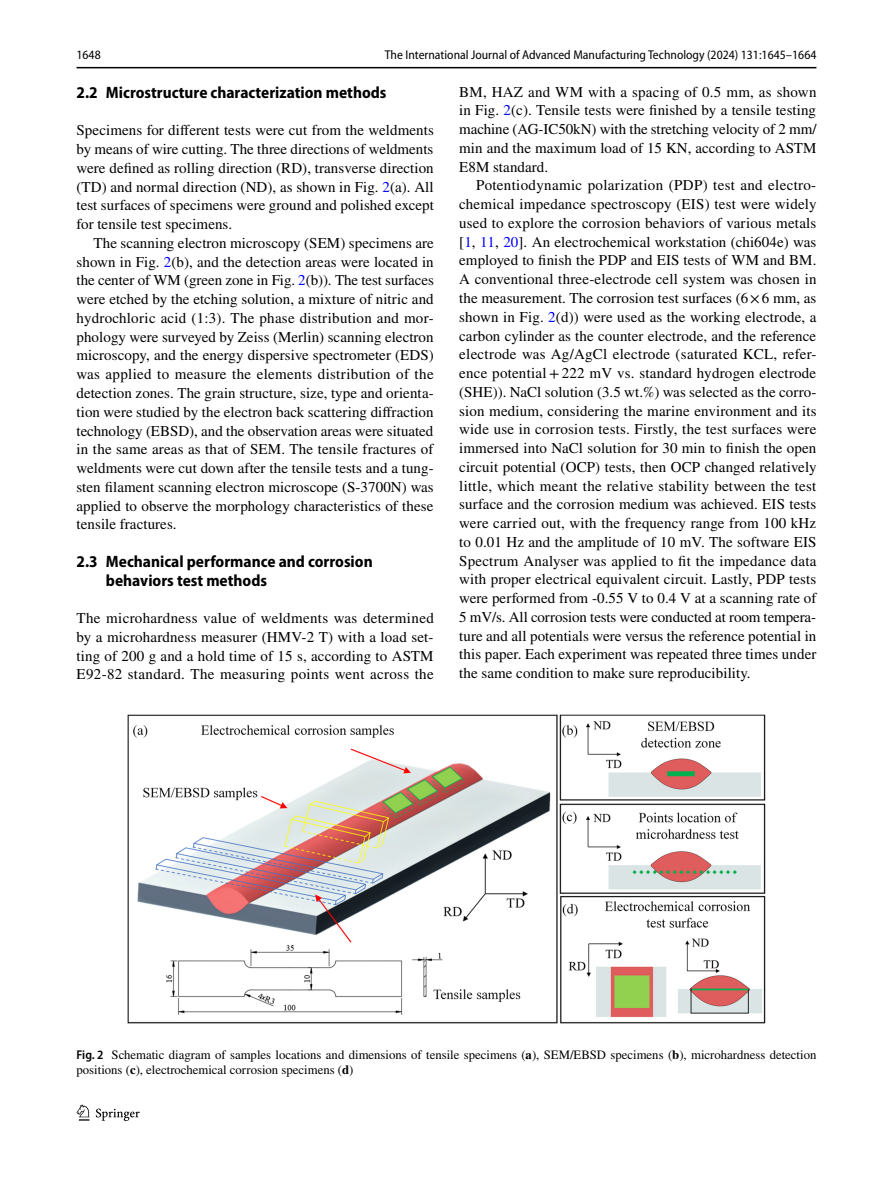
<style>
.page{position:relative;width:893px;height:1187px;background:#fff}
.page>*{position:absolute;margin:0;border:0;box-sizing:border-box;transform-origin:0 0}
.t1{font:700 semi-condensed 16.5px/18.8px "Myriad Pro";color:#000}
.t2{font:15px/18.8px "STIX";letter-spacing:.005em;color:#000;text-align:justify}
.t3{font:12.75px/15px "STIX";color:#000}
.t4{font:semi-condensed 12.75px "Myriad Pro";color:#000}
.s1{color:#00f}
.s2{font-family:"Myriad Pro";font-weight:600;font-stretch:semi-condensed}
.s3{font-weight:700}
</style>
<div class="page">
<hr style="left:77px;top:67px;width:739px;height:1px;background:#000">
<svg style="left:77px;top:1104px;width:12px;height:16px"></svg>
<svg style="left:96px;top:1108px;width:44px;height:12px"></svg>
<img style="left:128px;top:714px;width:637px;height:309px">
<p class="t4" style="left:77px;top:48px;width:26px">1648</p>
<p class="t4" style="left:385px;top:48px;width:433px">The International Journal of Advanced Manufacturing Technology (2024) 131:1645–1664</p>
<p class="t1" style="left:77px;top:83px;width:311px">2.2 Microstructure characterization methods</p>
<p class="t2" style="left:77px;top:122px;width:359px">Specimens for different tests were cut from the weldments by means of wire cutting. The three directions of weldments were defined as rolling direction (RD), transverse direction (TD) and normal direction (ND), as shown in Fig. <span class="s1">2</span>(a). All test surfaces of specimens were ground and polished except for tensile test specimens.</p>
<p class="t2" style="left:77px;top:234px;width:359px;text-indent:17px">The scanning electron microscopy (SEM) specimens are shown in Fig. <span class="s1">2</span>(b), and the detection areas were located in the center of WM (green zone in Fig. <span class="s1">2</span>(b)). The test surfaces were etched by the etching solution, a mixture of nitric and hydrochloric acid (1:3). The phase distribution and mor&shy;phology were surveyed by Zeiss (Merlin) scanning electron microscopy, and the energy dispersive spectrometer (EDS) was applied to measure the elements distribution of the detection zones. The grain structure, size, type and orienta&shy;tion were studied by the electron back scattering diffraction technology (EBSD), and the observation areas were situated in the same areas as that of SEM. The tensile fractures of weldments were cut down after the tensile tests and a tung&shy;sten filament scanning electron microscope (S-3700N) was applied to observe the morphology characteristics of these tensile fractures.</p>
<p class="t1" style="left:106px;top:552px;width:268px;text-indent:-29px">2.3 Mechanical performance and corrosion behaviors test methods</p>
<p class="t2" style="left:77px;top:609px;width:359px">The microhardness value of weldments was determined by a microhardness measurer (HMV-2 T) with a load set&shy;ting of 200 g and a hold time of 15 s, according to ASTM E92-82 standard. The measuring points went across the</p>
<p class="t2" style="left:459px;top:83px;width:359px">BM, HAZ and WM with a spacing of 0.5 mm, as shown in Fig. <span class="s1">2</span>(c). Tensile tests were finished by a tensile testing machine (AG-IC50kN) with the stretching velocity of 2 mm/ min and the maximum load of 15 KN, according to ASTM E8M standard.</p>
<p class="t2" style="left:459px;top:177px;width:359px;text-indent:17px">Potentiodynamic polarization (PDP) test and electro&shy;chemical impedance spectroscopy (EIS) test were widely used to explore the corrosion behaviors of various metals [<span class="s1">1</span>, <span class="s1">11</span>, <span class="s1">20</span>]. An electrochemical workstation (chi604e) was employed to finish the PDP and EIS tests of WM and BM.<br>A conventional three-electrode cell system was chosen in the measurement. The corrosion test surfaces (6×6 mm, as shown in Fig. <span class="s1">2</span>(d)) were used as the working electrode, a carbon cylinder as the counter electrode, and the reference electrode was Ag/AgCl electrode (saturated KCL, refer&shy;ence potential+222 mV vs. standard hydrogen electrode (SHE)). NaCl solution (3.5 wt.%) was selected as the corro&shy;sion medium, considering the marine environment and its wide use in corrosion tests. Firstly, the test surfaces were immersed into NaCl solution for 30 min to finish the open circuit potential (OCP) tests, then OCP changed relatively little, which meant the relative stability between the test surface and the corrosion medium was achieved. EIS tests were carried out, with the frequency range from 100 kHz to 0.01 Hz and the amplitude of 10 mV. The software EIS Spectrum Analyser was applied to fit the impedance data with proper electrical equivalent circuit. Lastly, PDP tests were performed from -0.55 V to 0.4 V at a scanning rate of 5 mV/s. All corrosion tests were conducted at room tempera&shy;ture and all potentials were versus the reference potential in this paper. Each experiment was repeated three times under the same condition to make sure reproducibility.</p>
<p class="t3" style="left:77px;top:1047px;width:741px"><span class="s2">Fig. 2</span> Schematic diagram of samples locations and dimensions of tensile specimens (<span class="s3">a</span>), SEM/EBSD specimens (<span class="s3">b</span>), microhardness detection positions (<span class="s3">c</span>), electrochemical corrosion specimens (<span class="s3">d</span>)</p>
</div>
